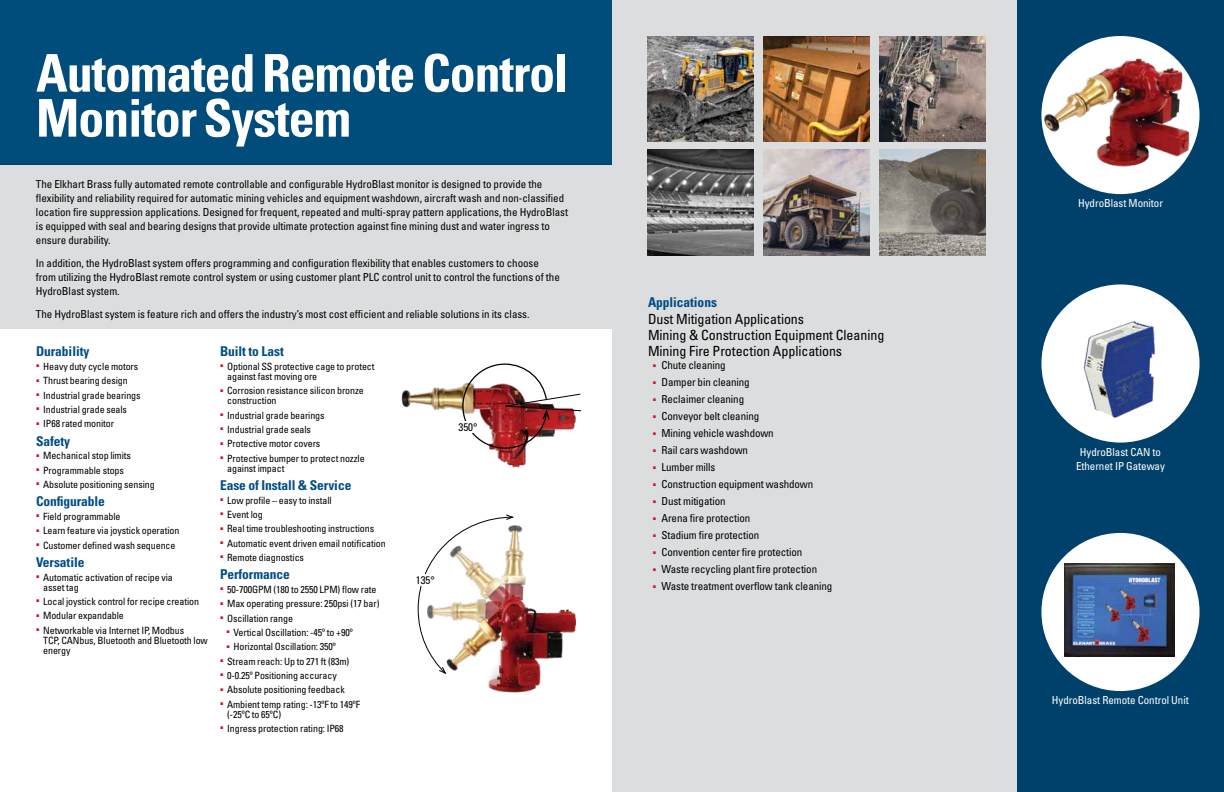
<style>
.page{position:relative;width:1224px;height:792px;background:#fff}
.page>*{position:absolute;margin:0;border:0;box-sizing:border-box;transform-origin:0 0}
.t1{font:700 condensed 52px/45px "Univers LT Std";letter-spacing:-.02em;color:#fff}
.t2{font:condensed 14px/16px "Univers LT Std";letter-spacing:-.005em;color:#000}
.t3{font:700 condensed 13.5px "Univers LT Std";letter-spacing:-.005em;color:#004c85}
.t4{font:condensed 11px/14px "Univers LT Std";letter-spacing:-.005em;color:#000}
.t5{font:condensed 11px/14px "Univers LT Std";letter-spacing:-.005em;color:#fff;text-align:center}
.t6{font:condensed 11px "Univers LT Pro";color:#000}
.t7{font:condensed 10px/10px "Univers LT Std";letter-spacing:-.01em;color:#000}
.s1{color:#d51633}
</style>
<div class="page">
<div style="left:612px;top:0;width:612px;height:792px;background:#dcddde"></div>
<div style="left:1017px;top:0;width:207px;height:792px;background:#00416b"></div>
<div style="left:0;top:165px;width:612px;height:164px;background:#dcddde"></div>
<div style="left:0;top:0;width:612px;height:165px;background:#004c7b"></div>
<img style="left:488px;top:526px;width:88px;height:167px">
<img style="left:418px;top:514px;width:96px;height:160px">
<img style="left:401px;top:386px;width:125px;height:82px">
<img style="left:462px;top:363px;width:120px;height:87px">
<img style="left:648px;top:36px;width:106px;height:106px">
<img style="left:648px;top:150px;width:106px;height:106px">
<img style="left:764px;top:36px;width:106px;height:106px">
<img style="left:764px;top:150px;width:106px;height:106px">
<img style="left:880px;top:36px;width:106px;height:106px">
<img style="left:880px;top:150px;width:106px;height:106px">
<div style="left:1041px;top:36px;width:159px;height:158px;background:#fff;border-radius:50%"></div>
<div style="left:1041px;top:284px;width:159px;height:159px;background:#fff;border-radius:50%"></div>
<div style="left:1041px;top:533px;width:159px;height:158px;background:#fff;border-radius:50%"></div>
<img style="left:1041px;top:48px;width:159px;height:129px">
<img style="left:1065px;top:564px;width:109px;height:92px">
<img style="left:1083px;top:321px;width:73px;height:97px">
<div style="left:398px;top:575px;width:55px;height:11px;background:#fff"></div>
<div style="left:453px;top:422px;width:30px;height:11px;background:#fff"></div>
<h1 class="t1" style="left:36px;top:50px;width:534px">Automated Remote Control<br>Monitor System</h1>
<p class="t4" style="left:36px;top:177px;width:534px">The Elkhart Brass fully automated remote controllable and configurable HydroBlast monitor is designed to provide the flexibility and reliability required for automatic mining vehicles and equipment washdown, aircraft wash and non-classified location fire suppression applications. Designed for frequent, repeated and multi-spray pattern applications, the HydroBlast is equipped with seal and bearing designs that provide ultimate protection against fine mining dust and water ingress to ensure durability.</p>
<p class="t4" style="left:36px;top:256px;width:525px">In addition, the HydroBlast system offers programming and configuration flexibility that enables customers to choose from utilizing the HydroBlast remote control system or using customer plant PLC control unit to control the functions of the<br>HydroBlast system.</p>
<p class="t4" style="left:36px;top:307px;width:495px">The HydroBlast system is feature rich and offers the industry’s most cost efficient and reliable solutions in its class.</p>
<p class="t3" style="left:36px;top:343px;width:55px">Durability</p>
<p class="t7" style="left:36px;top:361px;width:104px"><span class="s1">▪</span> Heavy duty cycle motors</p>
<p class="t7" style="left:36px;top:376px;width:93px"><span class="s1">▪</span> Thrust bearing design</p>
<p class="t7" style="left:36px;top:390px;width:106px"><span class="s1">▪</span> Industrial grade bearings</p>
<p class="t7" style="left:36px;top:404px;width:93px"><span class="s1">▪</span> Industrial grade seals</p>
<p class="t7" style="left:36px;top:419px;width:80px"><span class="s1">▪</span> IP68 rated monitor</p>
<p class="t3" style="left:36px;top:433px;width:36px">Safety</p>
<p class="t7" style="left:36px;top:451px;width:96px"><span class="s1">▪</span> Mechanical stop limits</p>
<p class="t7" style="left:36px;top:465px;width:89px"><span class="s1">▪</span> Programmable stops</p>
<p class="t7" style="left:36px;top:479px;width:120px"><span class="s1">▪</span> Absolute positioning sensing</p>
<p class="t3" style="left:36px;top:493px;width:71px">Configurable</p>
<p class="t7" style="left:36px;top:511px;width:86px"><span class="s1">▪</span> Field programmable</p>
<p class="t7" style="left:36px;top:526px;width:145px"><span class="s1">▪</span> Learn feature via joystick operation</p>
<p class="t7" style="left:36px;top:540px;width:141px"><span class="s1">▪</span> Customer defined wash sequence</p>
<p class="t3" style="left:36px;top:554px;width:50px">Versatile</p>
<p class="t7" style="left:43px;top:572px;width:131px;text-indent:-7px"><span class="s1">▪</span> Automatic activation of recipe via asset tag</p>
<p class="t7" style="left:36px;top:596px;width:165px"><span class="s1">▪</span> Local joystick control for recipe creation</p>
<p class="t7" style="left:36px;top:611px;width:89px"><span class="s1">▪</span> Modular expandable</p>
<p class="t7" style="left:43px;top:625px;width:166px;text-indent:-7px"><span class="s1">▪</span> Networkable via Internet IP, Modbus<br>TCP, CANbus, Bluetooth and Bluetooth low energy</p>
<p class="t3" style="left:220px;top:343px;width:65px">Built to Last</p>
<p class="t7" style="left:227px;top:361px;width:149px;text-indent:-7px"><span class="s1">▪</span> Optional SS protective cage to protect against fast moving ore</p>
<p class="t7" style="left:227px;top:386px;width:138px;text-indent:-7px"><span class="s1">▪</span> Corrosion resistance silicon bronze construction</p>
<p class="t7" style="left:220px;top:410px;width:106px"><span class="s1">▪</span> Industrial grade bearings</p>
<p class="t7" style="left:220px;top:424px;width:93px"><span class="s1">▪</span> Industrial grade seals</p>
<p class="t7" style="left:220px;top:439px;width:102px"><span class="s1">▪</span> Protective motor covers</p>
<p class="t7" style="left:227px;top:453px;width:139px;text-indent:-7px"><span class="s1">▪</span> Protective bumper to protect nozzle against impact</p>
<p class="t3" style="left:220px;top:477px;width:133px">Ease of Install &amp; Service</p>
<p class="t7" style="left:220px;top:495px;width:113px"><span class="s1">▪</span> Low profile – easy to install</p>
<p class="t7" style="left:220px;top:509px;width:44px"><span class="s1">▪</span> Event log</p>
<p class="t7" style="left:220px;top:524px;width:156px"><span class="s1">▪</span> Real time troubleshooting instructions</p>
<p class="t7" style="left:220px;top:538px;width:167px"><span class="s1">▪</span> Automatic event driven email notification</p>
<p class="t7" style="left:220px;top:552px;width:86px"><span class="s1">▪</span> Remote diagnostics</p>
<p class="t3" style="left:220px;top:566px;width:71px">Performance</p>
<p class="t7" style="left:220px;top:584px;width:158px"><span class="s1">▪</span> 50-700GPM (180 to 2550 LPM) flow rate</p>
<p class="t7" style="left:220px;top:599px;width:161px"><span class="s1">▪</span> Max operating pressure: 250psi (17 bar)</p>
<p class="t7" style="left:220px;top:613px;width:75px"><span class="s1">▪</span> Oscillation range</p>
<p class="t7" style="left:226px;top:627px;width:128px"><span class="s1">▪</span> Vertical Oscillation: -45º to +90º</p>
<p class="t7" style="left:226px;top:642px;width:111px"><span class="s1">▪</span> Horizontal Oscillation: 350º</p>
<p class="t7" style="left:220px;top:656px;width:131px"><span class="s1">▪</span> Stream reach: Up to 271 ft (83m)</p>
<p class="t7" style="left:220px;top:670px;width:118px"><span class="s1">▪</span> 0-0.25º Positioning accuracy</p>
<p class="t7" style="left:220px;top:685px;width:126px"><span class="s1">▪</span> Absolute positioning feedback</p>
<p class="t7" style="left:227px;top:699px;width:135px;text-indent:-7px"><span class="s1">▪</span> Ambient temp rating: -13ºF to 149ºF (-25ºC to 65ºC)</p>
<p class="t7" style="left:220px;top:723px;width:125px"><span class="s1">▪</span> Ingress protection rating: IP68</p>
<p class="t6" style="left:458px;top:421px;width:21px">350°</p>
<p class="t6" style="left:416px;top:574px;width:21px">135°</p>
<p class="t3" style="left:648px;top:294px;width:71px">Applications</p>
<p class="t2" style="left:648px;top:311px;width:238px">Dust Mitigation Applications<br>Mining &amp; Construction Equipment Cleaning<br>Mining Fire Protection Applications</p>
<p class="t4" style="left:652px;top:358px;width:75px"><span class="s1">▪</span> Chute cleaning</p>
<p class="t4" style="left:652px;top:375px;width:99px"><span class="s1">▪</span> Damper bin cleaning</p>
<p class="t4" style="left:652px;top:392px;width:93px"><span class="s1">▪</span> Reclaimer cleaning</p>
<p class="t4" style="left:652px;top:409px;width:108px"><span class="s1">▪</span> Conveyor belt cleaning</p>
<p class="t4" style="left:652px;top:426px;width:123px"><span class="s1">▪</span> Mining vehicle washdown</p>
<p class="t4" style="left:652px;top:443px;width:97px"><span class="s1">▪</span> Rail cars washdown</p>
<p class="t4" style="left:652px;top:460px;width:65px"><span class="s1">▪</span> Lumber mills</p>
<p class="t4" style="left:652px;top:477px;width:162px"><span class="s1">▪</span> Construction equipment washdown</p>
<p class="t4" style="left:652px;top:494px;width:75px"><span class="s1">▪</span> Dust mitigation</p>
<p class="t4" style="left:652px;top:511px;width:99px"><span class="s1">▪</span> Arena fire protection</p>
<p class="t4" style="left:652px;top:528px;width:108px"><span class="s1">▪</span> Stadium fire protection</p>
<p class="t4" style="left:652px;top:545px;width:151px"><span class="s1">▪</span> Convention center fire protection</p>
<p class="t4" style="left:652px;top:562px;width:166px"><span class="s1">▪</span> Waste recycling plant fire protection</p>
<p class="t4" style="left:652px;top:579px;width:181px"><span class="s1">▪</span> Waste treatment overflow tank cleaning</p>
<p class="t5" style="left:1078px;top:196px;width:86px">HydroBlast Monitor</p>
<p class="t5" style="left:1076px;top:445px;width:90px">HydroBlast CAN to<br>Ethernet IP Gateway</p>
<p class="t5" style="left:1052px;top:693px;width:138px">HydroBlast Remote Control Unit</p>
</div>
